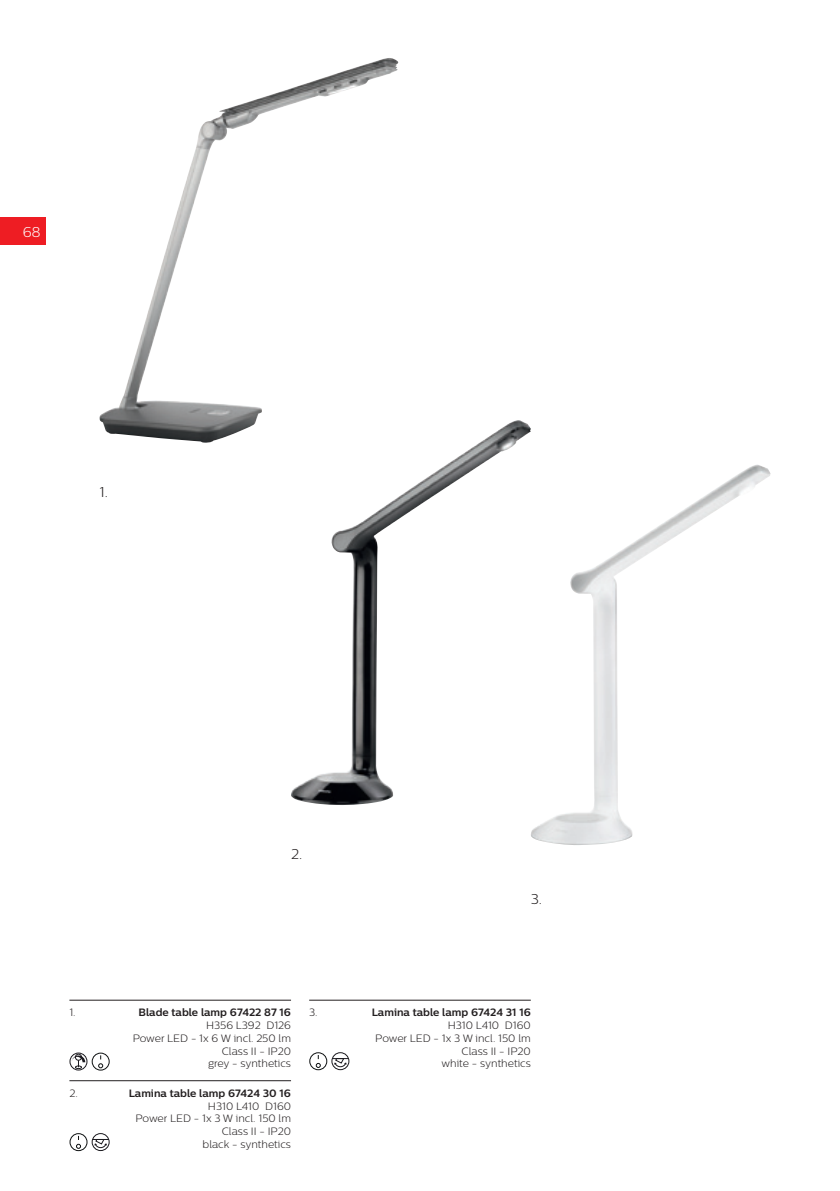
<style>
.page{position:relative;width:840px;height:1191px;background:#fff}
.page>*{position:absolute;margin:0;border:0;box-sizing:border-box;transform-origin:0 0}
.t1{font:300 14.2px "Centrale Sans";color:#231f20}
.t2{font:300 14.2px "Centrale Sans";color:#fff}
.t3{font:300 10.6px/12.8px "Centrale Sans";color:#231f20;text-align:right}
.t4{font:700 10.6px "Centrale Sans";color:#231f20}
</style>
<div class="page">
<div style="left:0;top:218px;width:45px;height:27px;background:#ee1d23"></div>
<img style="left:100px;top:58px;width:298px;height:385px">
<img style="left:291px;top:420px;width:239px;height:385px">
<img style="left:531px;top:464px;width:239px;height:381px">
<hr style="left:69px;top:1080px;width:222px;height:1px;background:#231f20">
<div style="left:70px;top:1133px;width:17px;height:17px;border:1px solid #0e1112;border-radius:50%"></div>
<svg style="left:76px;top:1135px;width:5px;height:13px"></svg>
<div style="left:92px;top:1133px;width:17px;height:17px;border:1px solid #1a191e;border-radius:50%"></div>
<svg style="left:92px;top:1138px;width:17px;height:10px"></svg>
<hr style="left:309px;top:999px;width:221px;height:1px;background:#231f20">
<svg style="left:309px;top:1052px;width:17px;height:17px"></svg>
<div style="left:309px;top:1052px;width:18px;height:18px;border:1px solid #0e1112;border-radius:50%"></div>
<svg style="left:316px;top:1055px;width:4px;height:12px"></svg>
<svg style="left:332px;top:1052px;width:17px;height:17px"></svg>
<div style="left:331px;top:1052px;width:18px;height:17px;border:1px solid #1a191e;border-radius:50%"></div>
<svg style="left:332px;top:1058px;width:16px;height:9px"></svg>
<hr style="left:69px;top:999px;width:222px;height:1px;background:#231f20">
<div style="left:70px;top:1052px;width:17px;height:18px;border:1px solid #1a191e;border-radius:50%"></div>
<svg style="left:72px;top:1054px;width:13px;height:14px"></svg>
<div style="left:92px;top:1053px;width:17px;height:17px;border:1px solid #0e1112;border-radius:50%"></div>
<svg style="left:98px;top:1055px;width:5px;height:13px"></svg>
<h1 class="t2" style="left:23px;top:224px;width:19px">68</h1>
<h1 class="t1" style="left:100px;top:484px;width:10px">1.</h1>
<h1 class="t1" style="left:291px;top:846px;width:13px">2.</h1>
<h1 class="t1" style="left:530px;top:890px;width:13px">3.</h1>
<p class="t3" style="left:69px;top:1006px;width:8px">1.</p>
<p class="t4" style="left:138px;top:1006px;width:154px">Blade table lamp 67422 87 16</p>
<p class="t3" style="left:133px;top:1018px;width:160px">H356 L392 D126<br>Power LED - 1x 6 W incl. 250 lm<br>Class II - IP20<br>grey - synthetics</p>
<p class="t3" style="left:69px;top:1086px;width:10px">2.</p>
<p class="t4" style="left:129px;top:1086px;width:164px">Lamina table lamp 67424 30 16</p>
<p class="t3" style="left:135px;top:1099px;width:157px">H310 L410 D160<br>Power LED - 1x 3 W incl. 150 lm<br>Class II - IP20<br>black - synthetics</p>
<p class="t3" style="left:309px;top:1006px;width:10px">3.</p>
<p class="t4" style="left:371px;top:1006px;width:160px">Lamina table lamp 67424 31 16</p>
<p class="t3" style="left:375px;top:1018px;width:157px">H310 L410 D160<br>Power LED - 1x 3 W incl. 150 lm<br>Class II - IP20<br>white - synthetics</p>
</div>
